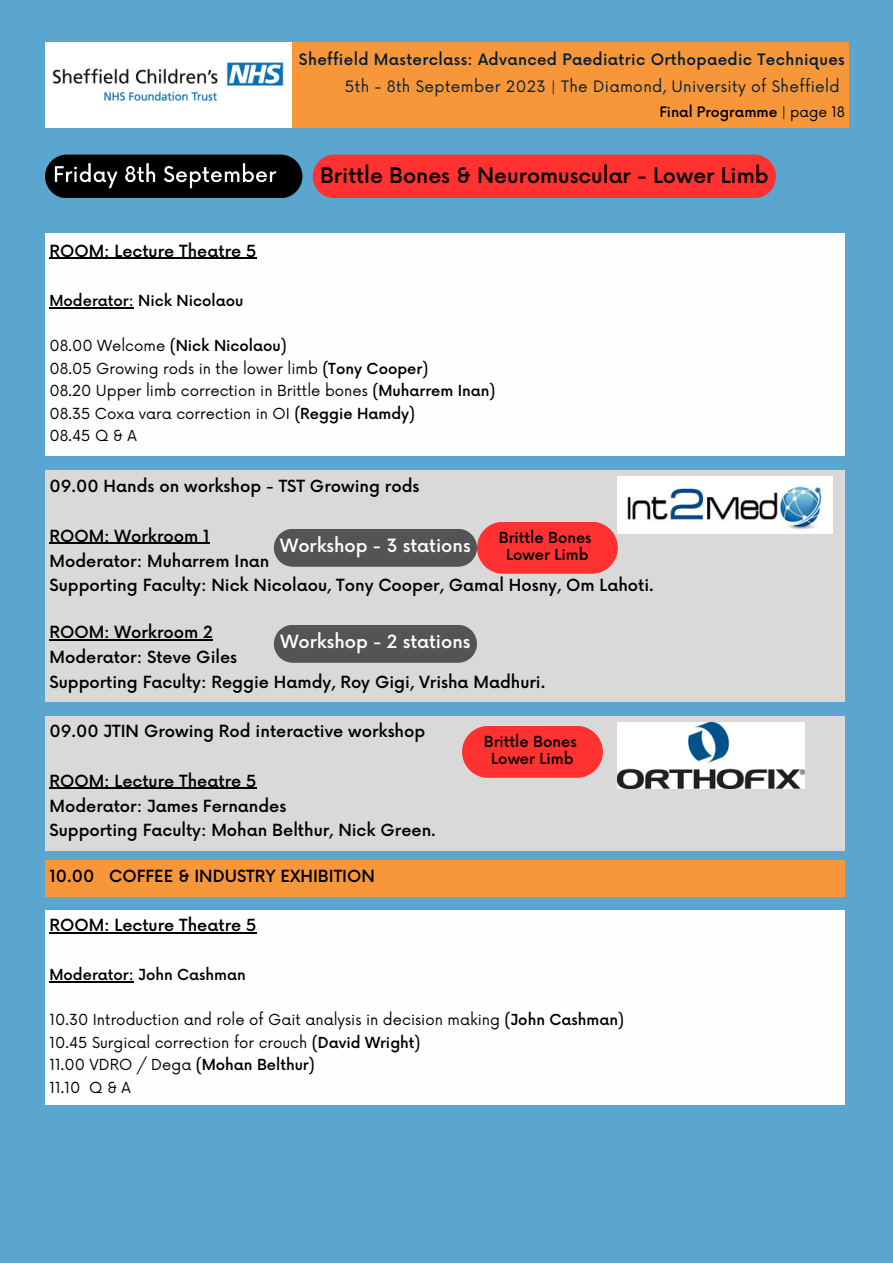
<style>
.page{position:relative;width:893px;height:1264px;background:#fff}
.page>*{position:absolute;margin:0;border:0;box-sizing:border-box;transform-origin:0 0}
.t1{font:500 20.7px "Now";color:#000}
.t2{font:500 17.85px "Now";color:#fefefe}
.t3{font:500 16.35px "Now";color:#000}
.t4{font:500 15.3px "Now";letter-spacing:.02em;color:#001f37}
.t5{font:15.3px "Now";letter-spacing:.02em;color:#001f37}
.t6{font:14.85px "Now";color:#000}
.t7{font:500 14.85px "Now";color:#000}
.t8{font:500 14.1px "Now";color:#000}
.s1{font-weight:400}
.s2{font-weight:500}
</style>
<div class="page">
<div style="left:0;top:0;width:892px;height:1262px;background:#5ba6ce"></div>
<div style="left:45px;top:233px;width:799px;height:222px;background:#fefefe"></div>
<hr style="left:49px;top:258px;width:207px;height:1px;background:#000">
<hr style="left:49px;top:307px;width:85px;height:1px;background:#000">
<div style="left:45px;top:155px;width:257px;height:43px;background:#000;border-radius:22px"></div>
<img style="left:48px;top:157px;width:229px;height:38px">
<div style="left:45px;top:860px;width:799px;height:36px;background:#f8973a"></div>
<div style="left:312px;top:155px;width:464px;height:43px;background:#ff3131;border-radius:22px"></div>
<div style="left:45px;top:471px;width:799px;height:231px;background:#d9d9d9"></div>
<hr style="left:49px;top:543px;width:161px;height:1px;background:#000">
<hr style="left:49px;top:639px;width:164px;height:1px;background:#000">
<img style="left:617px;top:476px;width:215px;height:57px">
<div style="left:45px;top:909px;width:799px;height:195px;background:#fefefe"></div>
<hr style="left:49px;top:932px;width:207px;height:1px;background:#000">
<hr style="left:49px;top:981px;width:85px;height:1px;background:#000">
<div style="left:477px;top:522px;width:140px;height:51px;background:#ff3131;border-radius:26px"></div>
<div style="left:45px;top:716px;width:799px;height:134px;background:#d9d9d9"></div>
<hr style="left:49px;top:788px;width:207px;height:1px;background:#000">
<div style="left:274px;top:529px;width:203px;height:37px;background:#545454"></div>
<img style="left:617px;top:722px;width:187px;height:66px">
<div style="left:462px;top:726px;width:141px;height:51px;background:#ff3131;border-radius:26px"></div>
<div style="left:45px;top:42px;width:253px;height:86px;background:#fff"></div>
<div style="left:292px;top:42px;width:557px;height:86px;background:#f8973a"></div>
<img style="left:52px;top:62px;width:232px;height:39px">
<div style="left:274px;top:625px;width:203px;height:37px;background:#545454"></div>
<p class="t4" style="left:299px;top:51px;width:547px">Sheffield Masterclass: Advanced Paediatric Orthopaedic Techniques</p>
<p class="t5" style="left:345px;top:78px;width:496px">5th - 8th September 2023 | The Diamond, University of Sheffield</p>
<p class="t8" style="left:659px;top:104px;width:187px">Final Programme <span class="s1">| page 18</span></p>
<p class="t1" style="left:320px;top:164px;width:450px">Brittle Bones &amp; Neuromuscular - Lower Limb</p>
<p class="t3" style="left:49px;top:242px;width:208px">ROOM: Lecture Theatre 5</p>
<p class="t7" style="left:49px;top:293px;width:195px">Moderator: Nick Nicolaou</p>
<p class="t7" style="left:49px;top:338px;width:239px"><span class="s1">08.00 Welcome</span> (Nick Nicolaou)</p>
<p class="t6" style="left:49px;top:360px;width:380px">08.05 Growing rods in the lower limb <span class="s2">(Tony Cooper)</span></p>
<p class="t6" style="left:49px;top:382px;width:447px">08.20 Upper limb correction in Brittle bones <span class="s2">(Muharrem Inan)</span></p>
<p class="t6" style="left:49px;top:405px;width:367px">08.35 Coxa vara correction in OI <span class="s2">(Reggie Hamdy)</span></p>
<p class="t6" style="left:49px;top:427px;width:89px">08.45 Q &amp; A</p>
<p class="t3" style="left:49px;top:477px;width:371px">09.00 Hands on workshop - TST Growing rods</p>
<p class="t3" style="left:49px;top:527px;width:162px">ROOM: Workroom 1</p>
<p class="t3" style="left:49px;top:552px;width:221px">Moderator: Muharrem Inan</p>
<p class="t3" style="left:49px;top:576px;width:605px">Supporting Faculty: Nick Nicolaou, Tony Cooper, Gamal Hosny, Om Lahoti.</p>
<p class="t3" style="left:49px;top:623px;width:165px">ROOM: Workroom 2</p>
<p class="t3" style="left:49px;top:648px;width:189px">Moderator: Steve Giles</p>
<p class="t3" style="left:49px;top:673px;width:497px">Supporting Faculty: Reggie Hamdy, Roy Gigi, Vrisha Madhuri.</p>
<p class="t7" style="left:499px;top:530px;width:94px">Brittle Bones</p>
<p class="t7" style="left:506px;top:546px;width:84px">Lower Limb</p>
<p class="t2" style="left:280px;top:536px;width:192px">Workshop - 3 stations</p>
<p class="t2" style="left:280px;top:632px;width:191px">Workshop - 2 stations</p>
<p class="t3" style="left:49px;top:722px;width:377px">09.00 JTIN Growing Rod interactive workshop</p>
<p class="t3" style="left:49px;top:772px;width:208px">ROOM: Lecture Theatre 5</p>
<p class="t3" style="left:49px;top:796px;width:238px">Moderator: James Fernandes</p>
<p class="t3" style="left:49px;top:821px;width:388px">Supporting Faculty: Mohan Belthur, Nick Green.</p>
<p class="t3" style="left:49px;top:867px;width:327px">10.00 COFFEE &amp; INDUSTRY EXHIBITION</p>
<p class="t7" style="left:484px;top:734px;width:94px">Brittle Bones</p>
<p class="t7" style="left:491px;top:750px;width:84px">Lower Limb</p>
<p class="t3" style="left:49px;top:916px;width:208px">ROOM: Lecture Theatre 5</p>
<p class="t7" style="left:49px;top:967px;width:198px">Moderator: John Cashman</p>
<p class="t6" style="left:49px;top:1011px;width:576px">10.30 Introduction and role of Gait analysis in decision making <span class="s2">(John Cashman)</span></p>
<p class="t6" style="left:49px;top:1034px;width:372px">10.45 Surgical correction for crouch <span class="s2">(David Wright)</span></p>
<p class="t6" style="left:49px;top:1056px;width:267px">11.00 VDRO / Dega <span class="s2">(Mohan Belthur)</span></p>
<p class="t6" style="left:49px;top:1079px;width:83px">11.10 Q &amp; A</p>
</div>
